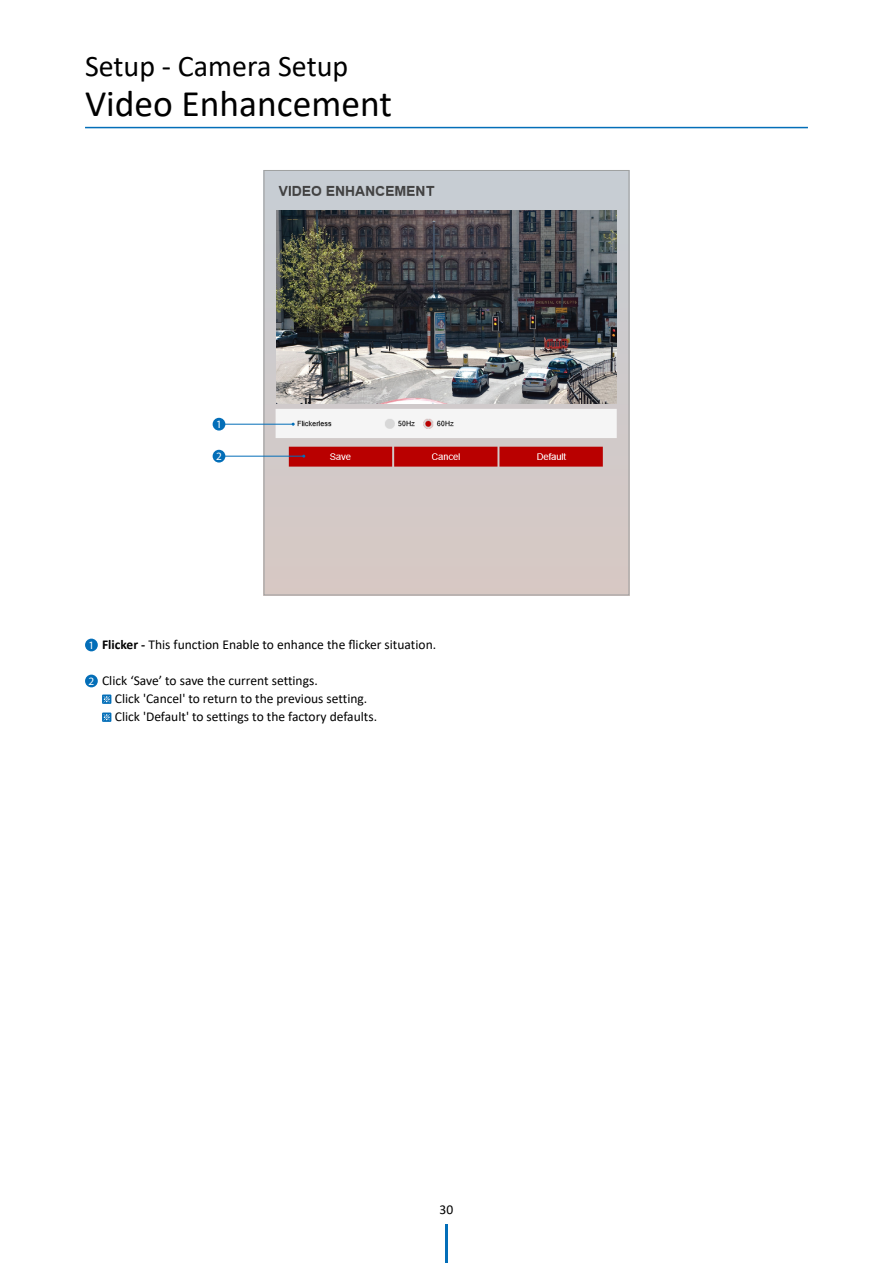
<style>
.page{position:relative;width:893px;height:1263px;background:#fff}
.page>*{position:absolute;margin:0;border:0;box-sizing:border-box;transform-origin:0 0}
.t1{font:37.5px "Calibri";color:#000}
.t2{font:30px "Calibri";color:#000}
.t3{font:13.5px/18px "Calibri";color:#000}
.t4{font:11.25px "Myriad Pro";color:#fff}
.s1{font-family:"Myriad Pro";font-size:11.25px;color:#fff}
.s2{font-weight:700}
</style>
<div class="page">
<hr style="left:85px;top:127px;width:723px;height:1px;background:#036eb8">
<hr style="left:445px;top:1225px;width:3px;height:38px;background:#036eb8">
<img style="left:266px;top:172px;width:361px;height:421px">
<div style="left:264px;top:170px;width:365px;height:425px;border:1px solid #9fa0a0"></div>
<div style="left:85px;top:639px;width:13px;height:12px;background:#036eb8;border-radius:50%"></div>
<div style="left:85px;top:675px;width:13px;height:12px;background:#036eb8;border-radius:50%"></div>
<svg style="left:102px;top:694px;width:9px;height:10px"></svg>
<svg style="left:103px;top:696px;width:7px;height:6px"></svg>
<svg style="left:102px;top:712px;width:9px;height:10px"></svg>
<svg style="left:103px;top:714px;width:7px;height:6px"></svg>
<hr style="left:219px;top:424px;width:74px;height:1px;background:#036eb8">
<div style="left:213px;top:418px;width:12px;height:13px;background:#036eb8;border-radius:50%"></div>
<hr style="left:219px;top:456px;width:85px;height:1px;background:#036eb8">
<div style="left:213px;top:450px;width:12px;height:12px;background:#036eb8;border-radius:50%"></div>
<img style="left:276px;top:210px;width:341px;height:194px">
<h2 class="t2" style="left:85px;top:45px;width:265px">Setup - Camera Setup</h2>
<h1 class="t1" style="left:85px;top:77px;width:308px">Video Enhancement</h1>
<p class="t4" style="left:216px;top:417px;width:7px">1</p>
<p class="t4" style="left:216px;top:449px;width:7px">2</p>
<p class="t3" style="left:89px;top:635px;width:349px"><span class="s1">1</span> <span class="s2">Flicker -</span> This function Enable to enhance the flicker situation.</p>
<p class="t3" style="left:115px;top:671px;width:264px;text-indent:-26px"><span class="s1">2</span> Click ‘Save’ to save the current settings.<br>Click 'Cancel' to return to the previous setting.<br>Click 'Default' to settings to the factory defaults.</p>
<p class="t3" style="left:440px;top:1201px;width:15px">30</p>
</div>
